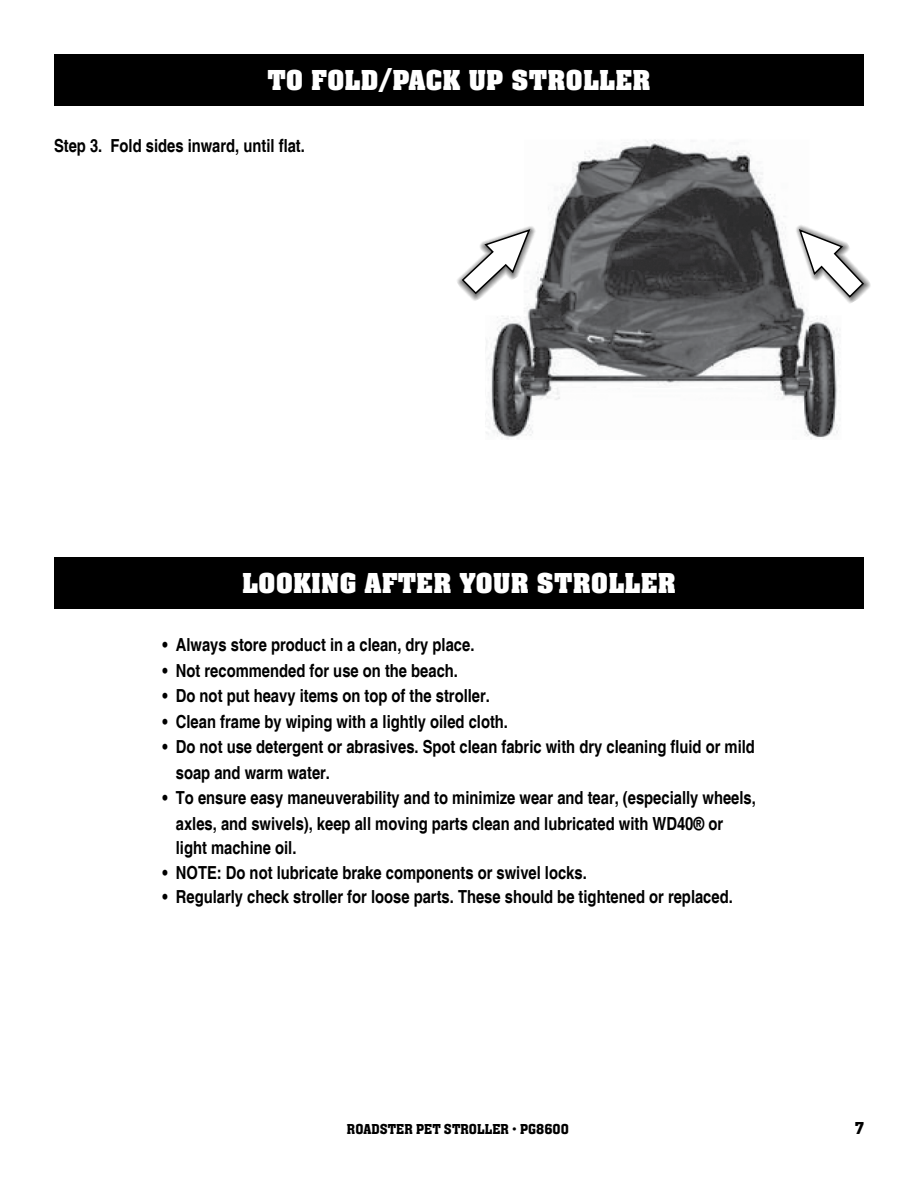
<style>
.page{position:relative;width:918px;height:1188px;background:#fff}
.page>*{position:absolute;margin:0;border:0;box-sizing:border-box;transform-origin:0 0}
.t1{font:700 30px "Aachen Std";color:#fff}
.t2{font:700 condensed 18px/24.8px "Helvetica";color:#000}
.t3{font:500 18px "Aachen Std";color:#000}
.t4{font:500 15px "Aachen Std";color:#000}
</style>
<div class="page">
<div style="left:54px;top:54px;width:810px;height:52px;background:#000"></div>
<img style="left:486px;top:139px;width:353px;height:301px">
<svg style="left:457px;top:213px;width:96px;height:92px"></svg>
<svg style="left:783px;top:207px;width:88px;height:108px"></svg>
<div style="left:54px;top:557px;width:810px;height:52px;background:#000"></div>
<h1 class="t1" style="left:267px;top:63px;width:385px">TO FOLD/PACK UP STROLLER</h1>
<p class="t2" style="left:54px;top:134px;width:253px">Step 3. Fold sides inward, until flat.</p>
<h1 class="t1" style="left:242px;top:567px;width:435px">LOOKING AFTER YOUR STROLLER</h1>
<p class="t2" style="left:162px;top:632px;width:314px">• Always store product in a clean, dry place.</p>
<p class="t2" style="left:162px;top:658px;width:297px">• Not recommended for use on the beach.</p>
<p class="t2" style="left:162px;top:683px;width:329px">• Do not put heavy items on top of the stroller.</p>
<p class="t2" style="left:162px;top:709px;width:347px">• Clean frame by wiping with a lightly oiled cloth.</p>
<p class="t2" style="left:176px;top:734px;width:581px;line-height:25.5px;text-indent:-14px">• Do not use detergent or abrasives. Spot clean fabric with dry cleaning fluid or mild soap and warm water.</p>
<p class="t2" style="left:176px;top:786px;width:582px;text-indent:-14px">• To ensure easy maneuverability and to minimize wear and tear, (especially wheels, axles, and swivels), keep all moving parts clean and lubricated with WD40® or light machine oil.</p>
<p class="t2" style="left:162px;top:861px;width:426px">• NOTE: Do not lubricate brake components or swivel locks.</p>
<p class="t2" style="left:162px;top:885px;width:572px">• Regularly check stroller for loose parts. These should be tightened or replaced.</p>
<p class="t4" style="left:347px;top:1121px;width:223px">ROADSTER PET STROLLER • PG8600</p>
<p class="t3" style="left:855px;top:1118px;width:10px">7</p>
</div>
